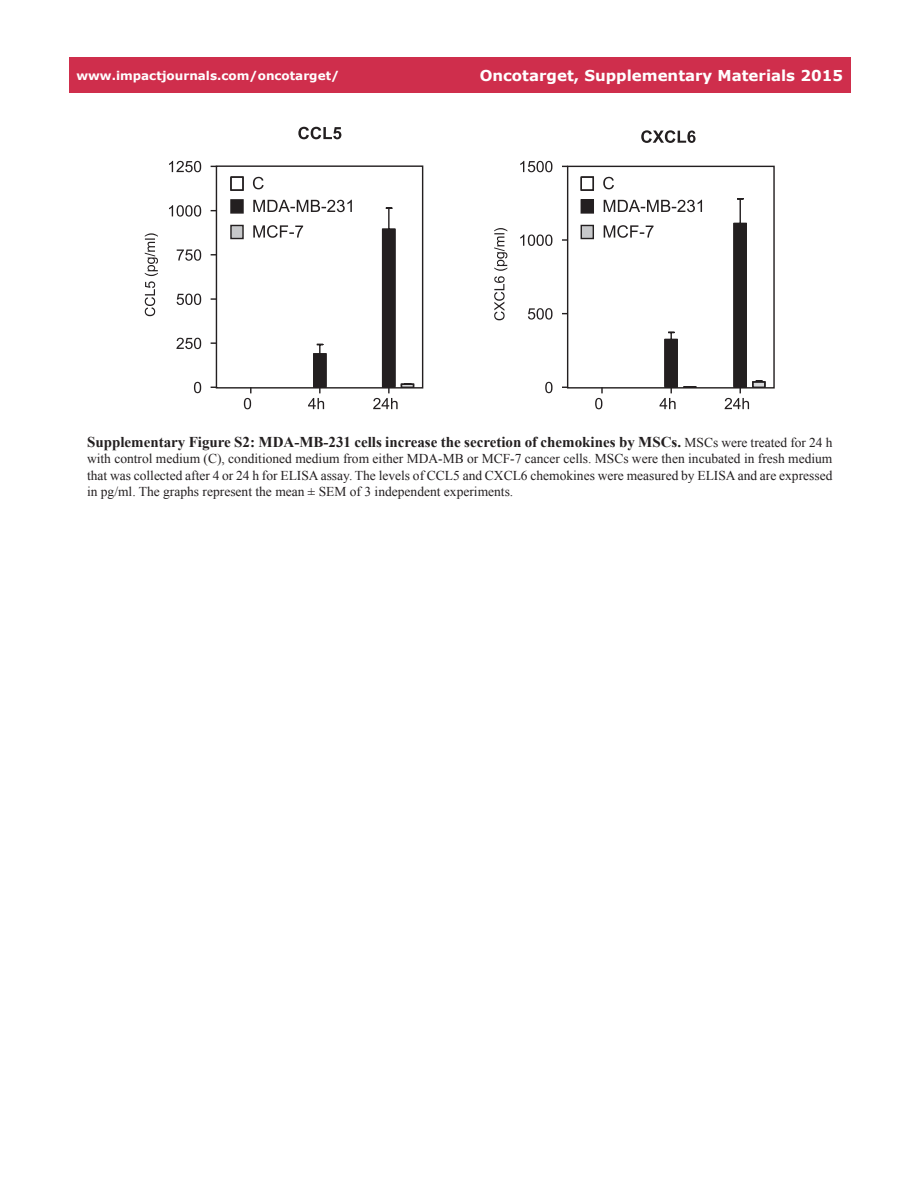
<style>
.page{position:relative;width:918px;height:1188px;background:#fff}
.page>*{position:absolute;margin:0;border:0;box-sizing:border-box;transform-origin:0 0}
.FigureText{font:700 15px "Times New Roman";color:#231f20}
.t1{font:700 15px "Verdana";color:#fff}
.FigureText-2{font:13.5px/16.2px "Times New Roman";color:#231f20;text-align:justify}
.t2{font:700 12px "Verdana";color:#fff}
.s1{font-weight:400;font-size:13.5px}
</style>
<div class="page">
<div style="left:69px;top:57px;width:781px;height:36px;background:#cf2e4c"></div>
<svg style="left:298px;top:127px;width:43px;height:12px"></svg>
<svg style="left:641px;top:130px;width:55px;height:13px"></svg>
<svg style="left:603px;top:177px;width:11px;height:12px"></svg>
<svg style="left:604px;top:225px;width:50px;height:13px"></svg>
<svg style="left:604px;top:200px;width:98px;height:12px"></svg>
<svg style="left:215px;top:165px;width:380px;height:224px"></svg>
<div style="left:401px;top:383px;width:13px;height:5px;background:#242021"></div>
<div style="left:401px;top:383px;width:13px;height:4px;border:1px solid #231f20"></div>
<svg style="left:145px;top:233px;width:13px;height:83px"></svg>
<svg style="left:244px;top:387px;width:7px;height:22px"></svg>
<svg style="left:308px;top:343px;width:19px;height:66px"></svg>
<svg style="left:373px;top:207px;width:25px;height:202px"></svg>
<svg style="left:194px;top:382px;width:7px;height:11px"></svg>
<svg style="left:176px;top:338px;width:25px;height:11px"></svg>
<svg style="left:177px;top:294px;width:24px;height:11px"></svg>
<svg style="left:177px;top:249px;width:24px;height:12px"></svg>
<svg style="left:169px;top:205px;width:32px;height:12px"></svg>
<svg style="left:169px;top:161px;width:32px;height:11px"></svg>
<div style="left:567px;top:166px;width:208px;height:223px;border:1px solid #231f20"></div>
<svg style="left:494px;top:228px;width:13px;height:92px"></svg>
<svg style="left:595px;top:387px;width:8px;height:22px"></svg>
<svg style="left:660px;top:331px;width:37px;height:78px"></svg>
<svg style="left:725px;top:198px;width:41px;height:211px"></svg>
<svg style="left:545px;top:382px;width:8px;height:11px"></svg>
<svg style="left:528px;top:308px;width:25px;height:12px"></svg>
<svg style="left:562px;top:239px;width:6px;height:2px"></svg>
<svg style="left:520px;top:235px;width:32px;height:11px"></svg>
<svg style="left:520px;top:161px;width:32px;height:11px"></svg>
<p class="t2" style="left:76px;top:67px;width:264px">www.impactjournals.com/oncotarget/</p>
<p class="t1" style="left:480px;top:66px;width:365px">Oncotarget, Supplementary Materials 2015</p>
<p class="FigureText" style="left:87px;top:432px;width:747px">Supplementary Figure S2: MDA-MB-231 cells increase the secretion of chemokines by MSCs. <span class="s1">MSCs were treated for 24 h</span></p>
<p class="FigureText-2" style="left:87px;top:451px;width:747px">with control medium (C), conditioned medium from either MDA-MB or MCF-7 cancer cells. MSCs were then incubated in fresh medium that was collected after 4 or 24 h for ELISA assay. The levels of CCL5 and CXCL6 chemokines were measured by ELISA and are expressed in pg/ml. The graphs represent the mean ± SEM of 3 independent experiments.</p>
</div>
